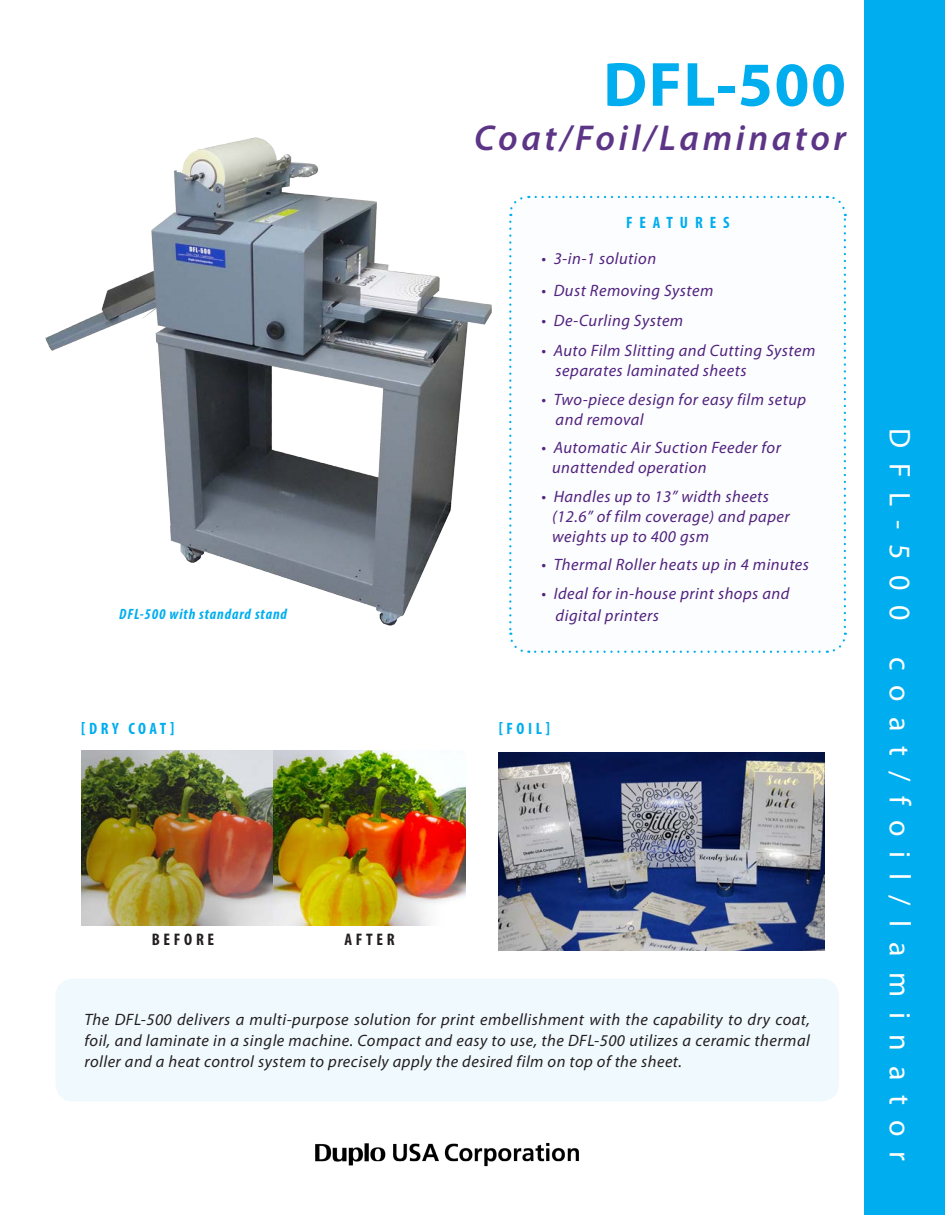
<style>
.page{position:relative;width:945px;height:1215px;background:#fff}
.page>*{position:absolute;margin:0;border:0;box-sizing:border-box;transform-origin:0 0}
.t1{font:700 63px "Myriad Pro";letter-spacing:.025em;color:#00aeef}
.t2{font:italic 600 36px "Myriad Pro";letter-spacing:.1em;color:#5d3587}
.t3{font:30px "Myriad Pro";letter-spacing:.5em;color:#fff}
.t4{font:700 condensed 16.8px "Myriad Pro";letter-spacing:.22em;color:#231f20}
.t5{font:italic 16.5px "Myriad Pro";letter-spacing:.03em;color:#52227f}
.t6{font:italic 16.5px/21px "Myriad Pro";letter-spacing:.03em;color:#231f20;text-align:justify}
.t7{font:700 condensed 16.5px "Myriad Pro";letter-spacing:.22em;color:#00aeef}
.t8{font:700 condensed 16.5px "Myriad Pro";letter-spacing:.42em;color:#00aeef}
.t9{font:italic 700 condensed 15px "Myriad Pro";letter-spacing:.06em;color:#00aeef}
</style>
<div class="page">
<div style="left:864px;top:0;width:81px;height:1215px;background:#00aeef"></div>
<img style="left:45px;top:137px;width:485px;height:516px">
<div style="left:510px;top:197px;width:335px;height:455px;background:#fbfdfe;border-radius:18px"></div>
<svg style="left:509px;top:222px;width:20px;height:431px"></svg>
<svg style="left:535px;top:633px;width:312px;height:20px"></svg>
<svg style="left:827px;top:195px;width:19px;height:432px"></svg>
<svg style="left:508px;top:195px;width:312px;height:21px"></svg>
<img style="left:315px;top:1142px;width:264px;height:25px">
<div style="left:56px;top:978px;width:783px;height:124px;background:#f0f9fd;border-radius:18px"></div>
<img style="left:81px;top:750px;width:385px;height:175px">
<img style="left:499px;top:753px;width:325px;height:198px">
<p class="t1" style="left:603px;top:43px;width:244px">DFL-500</p>
<p class="t9" style="left:119px;top:605px;width:169px">DFL-500 with standard stand</p>
<p class="t2" style="left:474px;top:115px;width:373px">Coat/Foil/Laminator</p>
<p class="t8" style="left:626px;top:212px;width:105px">FEATURES</p>
<p class="t5" style="left:542px;top:248px;width:116px">• 3-in-1 solution</p>
<p class="t5" style="left:542px;top:280px;width:173px">• Dust Removing System</p>
<p class="t5" style="left:542px;top:310px;width:143px">• De-Curling System</p>
<p class="t5" style="left:542px;top:341px;width:275px">• Auto Film Slitting and Cutting System</p>
<p class="t5" style="left:556px;top:360px;width:193px">separates laminated sheets</p>
<p class="t5" style="left:542px;top:389px;width:266px">• Two-piece design for easy film setup</p>
<p class="t5" style="left:556px;top:409px;width:90px">and removal</p>
<p class="t5" style="left:542px;top:438px;width:241px">• Automatic Air Suction Feeder for</p>
<p class="t5" style="left:552px;top:458px;width:156px">unattended operation</p>
<p class="t5" style="left:542px;top:486px;width:229px">• Handles up to 13” width sheets</p>
<p class="t5" style="left:552px;top:506px;width:239px">(12.6” of film coverage) and paper</p>
<p class="t5" style="left:552px;top:526px;width:159px">weights up to 400 gsm</p>
<p class="t5" style="left:542px;top:555px;width:269px">• Thermal Roller heats up in 4 minutes</p>
<p class="t5" style="left:542px;top:584px;width:249px">• Ideal for in-house print shops and</p>
<p class="t5" style="left:556px;top:605px;width:105px">digital printers</p>
<p class="t7" style="left:81px;top:719px;width:95px">[DRY COAT]</p>
<p class="t7" style="left:499px;top:719px;width:53px">[FOIL]</p>
<p class="t4" style="left:152px;top:929px;width:64px">BEFORE</p>
<p class="t4" style="left:345px;top:929px;width:52px">AFTER</p>
<p class="t6" style="left:84px;top:1009px;width:727px">The DFL-500 delivers a multi-purpose solution for print embellishment with the capability to dry coat, foil, and laminate in a single machine. Compact and easy to use, the DFL-500 utilizes a ceramic thermal roller and a heat control system to precisely apply the desired film on top of the sheet.</p>
<p class="t3" style="left:918px;top:428px;width:735px;rotate:90deg">DFL-500 coat/foil/laminator</p>
</div>
